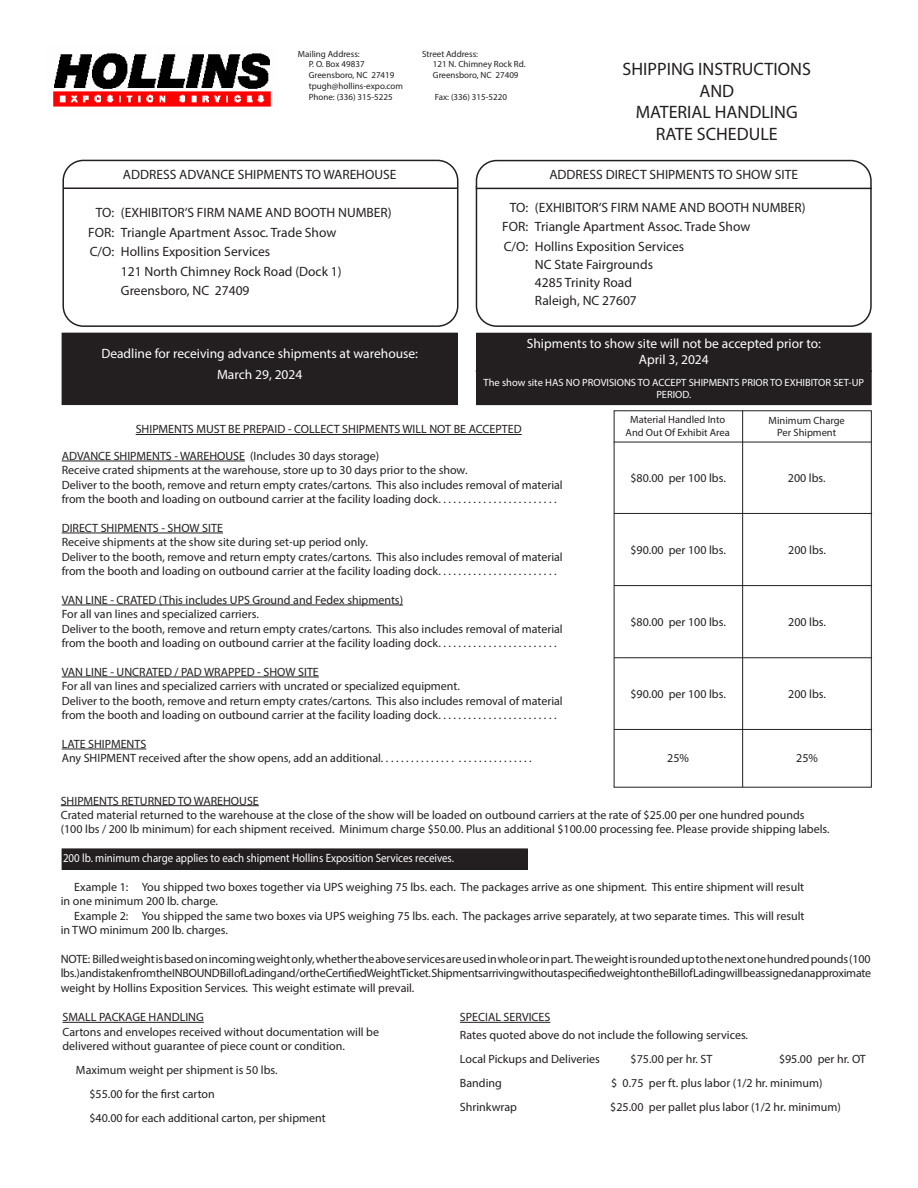
<style>
.page{position:relative;width:918px;height:1188px;background:#fff}
.page>*{position:absolute;margin:0;border:0;box-sizing:border-box;transform-origin:0 0}
.t1{font:18px "Myriad Pro";color:#231f20}
.t2{font:13.5px "Myriad Pro";color:#231f20}
.t3{font:13.5px "Myriad Pro";color:#fff}
.t4{font:12px/14.4px "Myriad Pro";color:#231f20}
.t5{font:12px "Myriad Pro";color:#fff;scale:.91 1}
.t6{font:10.5px/12.6px "Myriad Pro";color:#fff;text-align:center}
.t7{font:10.5px "Myriad Pro";color:#231f20}
.t8{font:9px "Myriad Pro";color:#231f20}
</style>
<div class="page">
<div style="left:62px;top:849px;width:465px;height:20px;background:#231f20"></div>
<div style="left:62px;top:849px;width:466px;height:21px;border:1px solid #231f20"></div>
<div style="left:62px;top:333px;width:395px;height:72px;background:#231f20"></div>
<div style="left:62px;top:160px;width:396px;height:167px;border:2px solid #231f20;border-radius:20px"></div>
<hr style="left:63px;top:188px;width:395px;height:1px;background:#231f20">
<div style="left:476px;top:160px;width:396px;height:167px;border:2px solid #231f20;border-radius:20px"></div>
<hr style="left:476px;top:188px;width:396px;height:1px;background:#231f20">
<hr style="left:136px;top:434px;width:386px;height:1px;background:#231f20">
<hr style="left:62px;top:461px;width:183px;height:1px;background:#231f20">
<hr style="left:62px;top:533px;width:161px;height:1px;background:#231f20">
<hr style="left:62px;top:605px;width:341px;height:1px;background:#231f20">
<hr style="left:62px;top:677px;width:257px;height:1px;background:#231f20">
<hr style="left:62px;top:749px;width:84px;height:1px;background:#231f20">
<div style="left:614px;top:410px;width:258px;height:378px;border:1px solid #231f20"></div>
<hr style="left:742px;top:410px;width:1px;height:377px;background:#231f20">
<hr style="left:614px;top:442px;width:258px;height:1px;background:#231f20">
<hr style="left:62px;top:1022px;width:142px;height:1px;background:#231f20">
<hr style="left:460px;top:1022px;width:90px;height:1px;background:#231f20">
<hr style="left:61px;top:805px;width:198px;height:1px;background:#231f20">
<div style="left:477px;top:333px;width:394px;height:72px;background:#231f20"></div>
<hr style="left:476px;top:370px;width:396px;height:2px;background:#231f20">
<img style="left:53px;top:53px;width:218px;height:54px">
<hr style="left:614px;top:513px;width:258px;height:1px;background:#231f20">
<hr style="left:614px;top:585px;width:258px;height:1px;background:#231f20">
<hr style="left:614px;top:657px;width:258px;height:1px;background:#231f20">
<hr style="left:614px;top:729px;width:258px;height:1px;background:#231f20">
<p class="t8" style="left:298px;top:48px;width:63px">Mailing Address:</p>
<p class="t8" style="left:309px;top:59px;width:57px">P. O. Box 49837</p>
<p class="t8" style="left:309px;top:70px;width:87px">Greensboro, NC 27419</p>
<p class="t8" style="left:309px;top:81px;width:96px">tpugh@hollins-expo.com</p>
<p class="t8" style="left:309px;top:91px;width:85px">Phone: (336) 315-5225</p>
<p class="t8" style="left:422px;top:48px;width:58px">Street Address:</p>
<p class="t8" style="left:433px;top:59px;width:94px">121 N. Chimney Rock Rd.</p>
<p class="t8" style="left:433px;top:70px;width:87px">Greensboro, NC 27409</p>
<p class="t8" style="left:435px;top:91px;width:74px">Fax: (336) 315-5220</p>
<p class="t1" style="left:623px;top:58px;width:190px">SHIPPING INSTRUCTIONS</p>
<p class="t1" style="left:699px;top:80px;width:36px">AND</p>
<p class="t1" style="left:636px;top:101px;width:163px">MATERIAL HANDLING</p>
<p class="t1" style="left:656px;top:123px;width:123px">RATE SCHEDULE</p>
<p class="t2" style="left:123px;top:166px;width:275px">ADDRESS ADVANCE SHIPMENTS TO WAREHOUSE</p>
<p class="t2" style="left:549px;top:166px;width:250px">ADDRESS DIRECT SHIPMENTS TO SHOW SITE</p>
<p class="t2" style="left:96px;top:204px;width:297px">TO: (EXHIBITOR’S FIRM NAME AND BOOTH NUMBER)</p>
<p class="t2" style="left:88px;top:224px;width:250px">FOR: Triangle Apartment Assoc. Trade Show</p>
<p class="t2" style="left:90px;top:243px;width:182px">C/O: Hollins Exposition Services</p>
<p class="t2" style="left:121px;top:263px;width:222px">121 North Chimney Rock Road (Dock 1)</p>
<p class="t2" style="left:121px;top:282px;width:130px">Greensboro, NC 27409</p>
<p class="t3" style="left:101px;top:345px;width:318px">Deadline for receiving advance shipments at warehouse:</p>
<p class="t3" style="left:217px;top:366px;width:87px">March 29, 2024</p>
<p class="t2" style="left:510px;top:199px;width:297px">TO: (EXHIBITOR’S FIRM NAME AND BOOTH NUMBER)</p>
<p class="t2" style="left:502px;top:218px;width:250px">FOR: Triangle Apartment Assoc. Trade Show</p>
<p class="t2" style="left:504px;top:238px;width:182px">C/O: Hollins Exposition Services</p>
<p class="t2" style="left:535px;top:256px;width:120px">NC State Fairgrounds</p>
<p class="t2" style="left:535px;top:274px;width:99px">4285 Trinity Road</p>
<p class="t2" style="left:535px;top:292px;width:103px">Raleigh, NC 27607</p>
<p class="t3" style="left:527px;top:335px;width:296px">Shipments to show site will not be accepted prior to:</p>
<p class="t3" style="left:639px;top:351px;width:71px">April 3, 2024</p>
<p class="t6" style="left:484px;top:376px;width:382px">The show site HAS NO PROVISIONS TO ACCEPT SHIPMENTS PRIOR TO EXHIBITOR SET-UP<br>PERIOD.</p>
<p class="t4" style="left:136px;top:422px;width:387px">SHIPMENTS MUST BE PREPAID - COLLECT SHIPMENTS WILL NOT BE ACCEPTED</p>
<p class="t4" style="left:62px;top:448px;width:319px">ADVANCE SHIPMENTS - WAREHOUSE (Includes 30 days storage)</p>
<p class="t4" style="left:62px;top:463px;width:407px">Receive crated shipments at the warehouse, store up to 30 days prior to the show.</p>
<p class="t4" style="left:62px;top:477px;width:503px">Deliver to the booth, remove and return empty crates/cartons. This also includes removal of material from the booth and loading on outbound carrier at the facility loading dock. . . . . . . . . . . . . . . . . . . . . . . .</p>
<p class="t4" style="left:62px;top:520px;width:163px">DIRECT SHIPMENTS - SHOW SITE</p>
<p class="t4" style="left:62px;top:535px;width:308px">Receive shipments at the show site during set-up period only.</p>
<p class="t4" style="left:62px;top:549px;width:503px">Deliver to the booth, remove and return empty crates/cartons. This also includes removal of material from the booth and loading on outbound carrier at the facility loading dock. . . . . . . . . . . . . . . . . . . . . . . .</p>
<p class="t4" style="left:62px;top:592px;width:343px">VAN LINE - CRATED (This includes UPS Ground and Fedex shipments)</p>
<p class="t4" style="left:62px;top:607px;width:199px">For all van lines and specialized carriers.</p>
<p class="t4" style="left:62px;top:621px;width:503px">Deliver to the booth, remove and return empty crates/cartons. This also includes removal of material from the booth and loading on outbound carrier at the facility loading dock. . . . . . . . . . . . . . . . . . . . . . . .</p>
<p class="t4" style="left:62px;top:664px;width:259px">VAN LINE - UNCRATED / PAD WRAPPED - SHOW SITE</p>
<p class="t4" style="left:62px;top:679px;width:400px">For all van lines and specialized carriers with uncrated or specialized equipment.</p>
<p class="t4" style="left:62px;top:693px;width:503px">Deliver to the booth, remove and return empty crates/cartons. This also includes removal of material from the booth and loading on outbound carrier at the facility loading dock. . . . . . . . . . . . . . . . . . . . . . . .</p>
<p class="t4" style="left:62px;top:736px;width:86px">LATE SHIPMENTS</p>
<p class="t4" style="left:62px;top:751px;width:472px">Any SHIPMENT received after the show opens, add an additional. . . . . . . . . . . . . . . . . . . . . . . . . . . . . .</p>
<p class="t7" style="left:630px;top:413px;width:97px">Material Handled Into</p>
<p class="t7" style="left:626px;top:426px;width:106px">And Out Of Exhibit Area</p>
<p class="t4" style="left:630px;top:471px;width:97px">$80.00 per 100 lbs.</p>
<p class="t7" style="left:769px;top:414px;width:78px">Minimum Charge</p>
<p class="t7" style="left:777px;top:426px;width:60px">Per Shipment</p>
<p class="t4" style="left:788px;top:471px;width:39px">200 lbs.</p>
<p class="t4" style="left:630px;top:542px;width:97px">$90.00 per 100 lbs.</p>
<p class="t4" style="left:788px;top:542px;width:39px">200 lbs.</p>
<p class="t4" style="left:630px;top:614px;width:97px">$80.00 per 100 lbs.</p>
<p class="t4" style="left:788px;top:615px;width:39px">200 lbs.</p>
<p class="t4" style="left:630px;top:687px;width:97px">$90.00 per 100 lbs.</p>
<p class="t4" style="left:788px;top:687px;width:39px">200 lbs.</p>
<p class="t4" style="left:667px;top:751px;width:23px">25%</p>
<p class="t4" style="left:796px;top:751px;width:23px">25%</p>
<p class="t4" style="left:61px;top:793px;width:200px">SHIPMENTS RETURNED TO WAREHOUSE</p>
<p class="t4" style="left:61px;top:808px;width:745px">Crated material returned to the warehouse at the close of the show will be loaded on outbound carriers at the rate of $25.00 per one hundred pounds</p>
<p class="t4" style="left:61px;top:822px;width:770px">(100 lbs / 200 lb minimum) for each shipment received. Minimum charge $50.00. Plus an additional $100.00 processing fee. Please provide shipping labels.</p>
<p class="t5" style="left:63px;top:851px;width:431px">200 lb. minimum charge applies to each shipment Hollins Exposition Services receives.</p>
<p class="t4" style="left:61px;top:880px;width:745px;text-indent:14px">Example 1: You shipped two boxes together via UPS weighing 75 lbs. each. The packages arrive as one shipment. This entire shipment will result in one minimum 200 lb. charge.</p>
<p class="t4" style="left:61px;top:908px;width:745px;text-indent:14px">Example 2: You shipped the same two boxes via UPS weighing 75 lbs. each. The packages arrive separately, at two separate times. This will result in TWO minimum 200 lb. charges.</p>
<p class="t4" style="left:61px;top:952px;width:812px;text-align:justify">NOTE: Billed weight is based on incoming weight only, whether the above services are used in whole or in part. The weight is rounded up to the next one hundred pounds (100 lbs.) and is taken from the INBOUND Bill of Lading and/or the Certified Weight Ticket. Shipments arriving without a specified weight on the Bill of Lading will be assigned an approximate weight by Hollins Exposition Services. This weight estimate will prevail.</p>
<p class="t4" style="left:62px;top:1010px;width:143px">SMALL PACKAGE HANDLING</p>
<p class="t4" style="left:62px;top:1024px;width:318px">Cartons and envelopes received without documentation will be delivered without guarantee of piece count or condition.</p>
<p class="t4" style="left:76px;top:1063px;width:203px">Maximum weight per shipment is 50 lbs.</p>
<p class="t4" style="left:89px;top:1087px;width:127px">$55.00 for the first carton</p>
<p class="t4" style="left:89px;top:1111px;width:238px">$40.00 for each additional carton, per shipment</p>
<p class="t4" style="left:460px;top:1010px;width:92px">SPECIAL SERVICES</p>
<p class="t4" style="left:460px;top:1028px;width:290px">Rates quoted above do not include the following services.</p>
<p class="t4" style="left:460px;top:1052px;width:142px">Local Pickups and Deliveries</p>
<p class="t4" style="left:631px;top:1052px;width:83px">$75.00 per hr. ST</p>
<p class="t4" style="left:779px;top:1052px;width:88px">$95.00 per hr. OT</p>
<p class="t4" style="left:460px;top:1076px;width:43px">Banding</p>
<p class="t4" style="left:611px;top:1076px;width:213px">$ 0.75 per ft. plus labor (1/2 hr. minimum)</p>
<p class="t4" style="left:460px;top:1100px;width:59px">Shrinkwrap</p>
<p class="t4" style="left:610px;top:1100px;width:232px">$25.00 per pallet plus labor (1/2 hr. minimum)</p>
</div>
